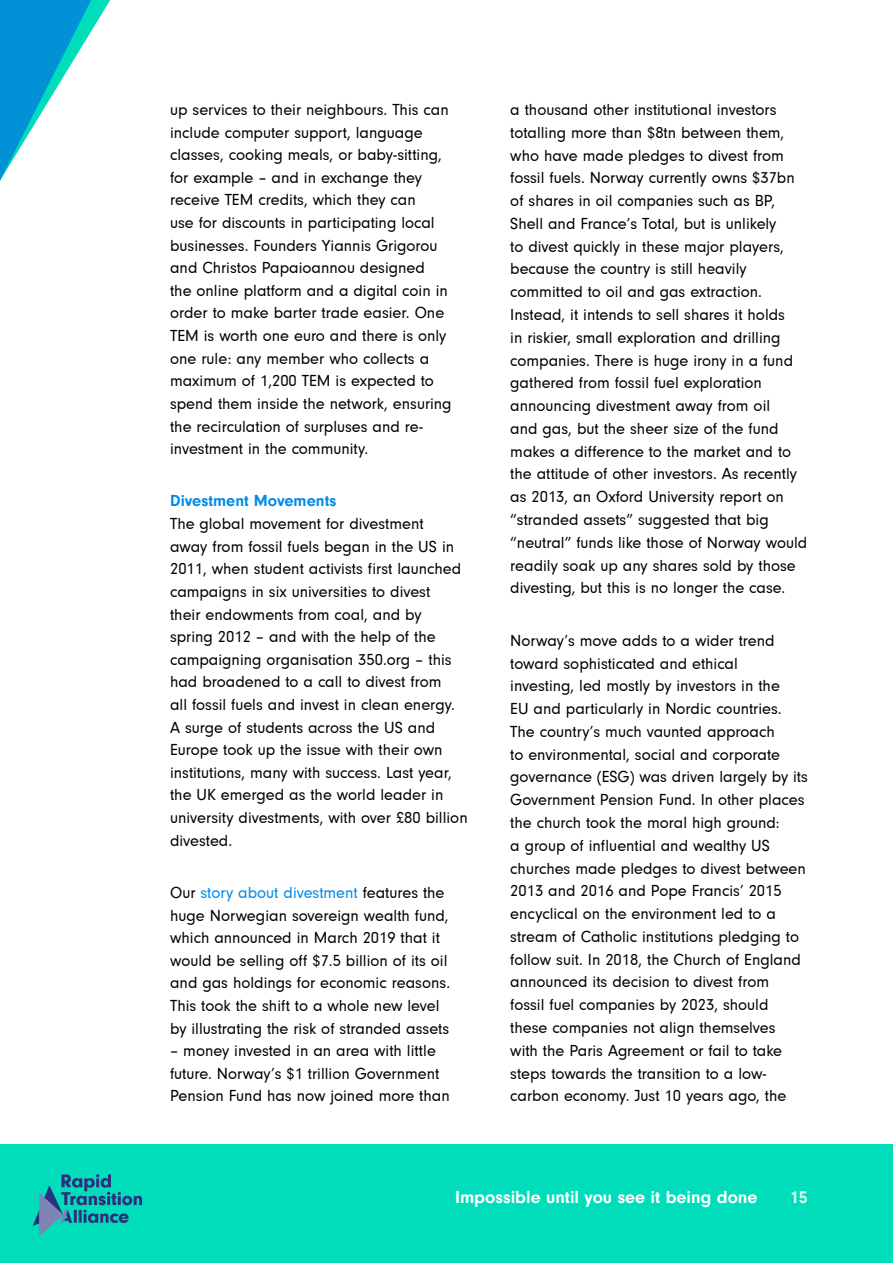
<style>
.page{position:relative;width:893px;height:1263px;background:#fff}
.page>*{position:absolute;margin:0;border:0;box-sizing:border-box;transform-origin:0 0}
.t1{font:700 18px "Neuzeit Gro";color:#fff}
.t2{font:700 18px "Neuzeit Gro";color:#d5f9f1}
.t3{font:16.5px/22.8px "Neuzeit Gro";color:#000}
.t4{font:700 16.5px "Neuzeit Gro";color:#008ae9}
.s1{color:#008ae9}
</style>
<div class="page">
<div style="left:0;top:1144px;width:893px;height:119px;background:#0db"></div>
<svg style="left:0;top:0;width:110px;height:181px"></svg>
<svg style="left:33px;top:1174px;width:109px;height:62px"></svg>
<p class="t3" style="left:170px;top:99px;width:283px">up services to their neighbours. This can include computer support, language classes, cooking meals, or baby-sitting, for example – and in exchange they receive TEM credits, which they can<br>use for discounts in participating local businesses. Founders Yiannis Grigorou and Christos Papaioannou designed<br>the online platform and a digital coin in order to make barter trade easier. One TEM is worth one euro and there is only one rule: any member who collects a maximum of 1,200 TEM is expected to spend them inside the network, ensuring the recirculation of surpluses and re&shy;investment in the community.</p>
<p class="t4" style="left:170px;top:492px;width:168px">Divestment Movements</p>
<p class="t3" style="left:170px;top:513px;width:299px">The global movement for divestment<br>away from fossil fuels began in the US in 2011, when student activists first launched campaigns in six universities to divest<br>their endowments from coal, and by spring 2012 – and with the help of the campaigning organisation 350.org – this had broadened to a call to divest from<br>all fossil fuels and invest in clean energy.<br>A surge of students across the US and Europe took up the issue with their own institutions, many with success. Last year, the UK emerged as the world leader in university divestments, with over £80 billion divested.</p>
<p class="t3" style="left:170px;top:881px;width:282px">Our <span class="s1">story about divestment</span> features the huge Norwegian sovereign wealth fund, which announced in March 2019 that it would be selling off $7.5 billion of its oil and gas holdings for economic reasons.<br>This took the shift to a whole new level by illustrating the risk of stranded assets</p>
<p class="t3" style="left:170px;top:1040px;width:281px">– money invested in an area with little future. Norway’s $1 trillion Government<br>Pension Fund has now joined more than</p>
<p class="t3" style="left:510px;top:99px;width:299px">a thousand other institutional investors totalling more than $8tn between them, who have made pledges to divest from fossil fuels. Norway currently owns $37bn of shares in oil companies such as BP, Shell and France’s Total, but is unlikely<br>to divest quickly in these major players, because the country is still heavily committed to oil and gas extraction.<br>Instead, it intends to sell shares it holds<br>in riskier, small exploration and drilling companies. There is huge irony in a fund gathered from fossil fuel exploration announcing divestment away from oil<br>and gas, but the sheer size of the fund makes a difference to the market and to the attitude of other investors. As recently as 2013, an Oxford University report on “stranded assets” suggested that big “neutral” funds like those of Norway would readily soak up any shares sold by those divesting, but this is no longer the case.</p>
<p class="t3" style="left:510px;top:629px;width:299px">Norway’s move adds to a wider trend toward sophisticated and ethical<br>investing, led mostly by investors in the<br>EU and particularly in Nordic countries.<br>The country’s much vaunted approach<br>to environmental, social and corporate governance (ESG) was driven largely by its Government Pension Fund. In other places the church took the moral high ground:<br>a group of influential and wealthy US churches made pledges to divest between 2013 and 2016 and Pope Francis’ 2015 encyclical on the environment led to a stream of Catholic institutions pledging to follow suit. In 2018, the Church of England announced its decision to divest from<br>fossil fuel companies by 2023, should these companies not align themselves<br>with the Paris Agreement or fail to take steps towards the transition to a low&shy;carbon economy. Just 10 years ago, the</p>
<p class="t1" style="left:455px;top:1187px;width:304px">Impossible until you see it being done</p>
<p class="t2" style="left:790px;top:1187px;width:19px">15</p>
</div>
